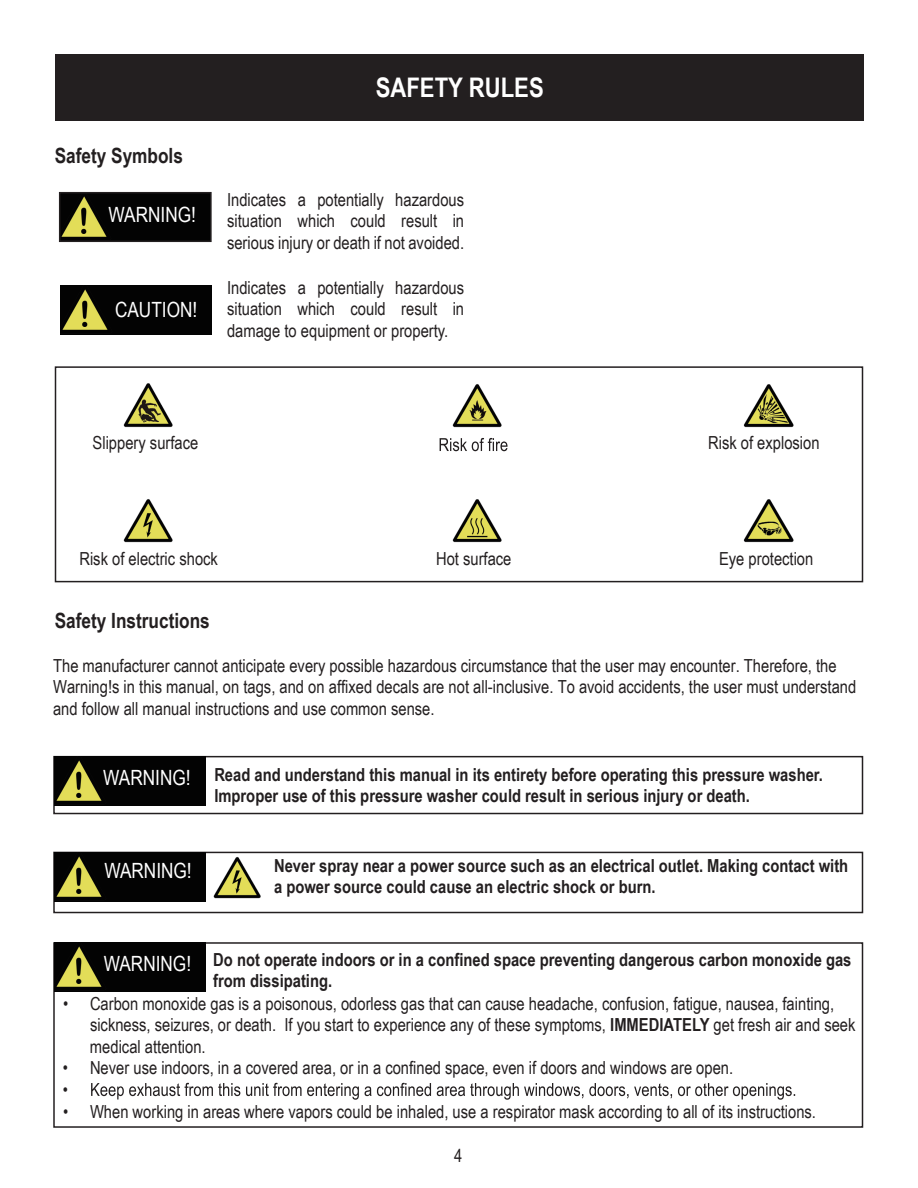
<style>
.page{position:relative;width:918px;height:1188px;background:#fff}
.page>*{position:absolute;margin:0;border:0;box-sizing:border-box;transform-origin:0 0}
.t1{font:700 27px "Arial Narrow";color:#fff}
.t2{font:21px "Arial Narrow";color:#fff}
.t3{font:700 21px "Arial Narrow";color:#231f20}
.t4{font:18px/21.6px "Arial Narrow";color:#231f20}
.t5{font:700 18px/21.6px "Arial Narrow";color:#231f20}
.s1{font-weight:700}
</style>
<div class="page">
<svg style="left:440px;top:438px;width:68px;height:13px"></svg>
<img style="left:123px;top:499px;width:50px;height:44px">
<img style="left:743px;top:384px;width:51px;height:44px">
<img style="left:452px;top:384px;width:50px;height:44px">
<img style="left:743px;top:499px;width:51px;height:44px">
<img style="left:452px;top:499px;width:50px;height:44px">
<img style="left:123px;top:383px;width:50px;height:45px">
<img style="left:62px;top:195px;width:147px;height:44px">
<div style="left:59px;top:192px;width:153px;height:50px;border:2px solid #231f20"></div>
<img style="left:61px;top:286px;width:151px;height:49px">
<div style="left:55px;top:366px;width:808px;height:216px;border:2px solid #231f20"></div>
<div style="left:53px;top:756px;width:810px;height:58px;border:2px solid #231f20"></div>
<div style="left:53px;top:852px;width:810px;height:61px;border:2px solid #231f20"></div>
<img style="left:213px;top:856px;width:48px;height:43px">
<img style="left:54px;top:757px;width:151px;height:48px">
<img style="left:54px;top:852px;width:151px;height:49px">
<svg style="left:91px;top:1083px;width:704px;height:17px"></svg>
<div style="left:53px;top:942px;width:810px;height:186px;border:2px solid #231f20"></div>
<img style="left:54px;top:943px;width:151px;height:49px">
<div style="left:56px;top:55px;width:808px;height:66px;background:#231f20"></div>
<p class="t3" style="left:55px;top:140px;width:130px">Safety Symbols</p>
<p class="t2" style="left:109px;top:199px;width:89px">WARNING!</p>
<p class="t2" style="left:115px;top:294px;width:84px">CAUTION!</p>
<h1 class="t1" style="left:376px;top:67px;width:170px">SAFETY RULES</h1>
<p class="t4" style="left:227px;top:188px;width:239px;text-align:justify">Indicates a potentially hazardous situation which could result in serious injury or death if not avoided.</p>
<p class="t4" style="left:227px;top:276px;width:239px;text-align:justify">Indicates a potentially hazardous situation which could result in damage to equipment or property.</p>
<p class="t4" style="left:93px;top:432px;width:107px">Slippery surface</p>
<p class="t4" style="left:708px;top:432px;width:113px">Risk of explosion</p>
<p class="t4" style="left:79px;top:547px;width:140px">Risk of electric shock</p>
<p class="t4" style="left:436px;top:547px;width:77px">Hot surface</p>
<p class="t4" style="left:719px;top:547px;width:96px">Eye protection</p>
<p class="t3" style="left:55px;top:604px;width:157px">Safety Instructions</p>
<p class="t4" style="left:53px;top:654px;width:805px">The manufacturer cannot anticipate every possible hazardous circumstance that the user may encounter. Therefore, the<br>Warning!s in this manual, on tags, and on affixed decals are not all-inclusive. To avoid accidents, the user must understand and follow all manual instructions and use common sense.</p>
<p class="t2" style="left:103px;top:762px;width:89px">WARNING!</p>
<p class="t5" style="left:214px;top:763px;width:610px">Read and understand this manual in its entirety before operating this pressure washer.<br>Improper use of this pressure washer could result in serious injury or death.</p>
<p class="t2" style="left:104px;top:855px;width:89px">WARNING!</p>
<p class="t5" style="left:274px;top:854px;width:576px">Never spray near a power source such as an electrical outlet. Making contact with a power source could cause an electric shock or burn.</p>
<p class="t2" style="left:104px;top:948px;width:89px">WARNING!</p>
<p class="t5" style="left:213px;top:948px;width:640px">Do not operate indoors or in a confined space preventing dangerous carbon monoxide gas</p>
<p class="t5" style="left:213px;top:969px;width:120px">from dissipating.</p>
<p class="t4" style="left:63px;top:992px;width:773px">• Carbon monoxide gas is a poisonous, odorless gas that can cause headache, confusion, fatigue, nausea, fainting,</p>
<p class="t4" style="left:90px;top:1013px;width:767px">sickness, seizures, or death. If you start to experience any of these symptoms, <span class="s1">IMMEDIATELY</span> get fresh air and seek medical attention.</p>
<p class="t4" style="left:90px;top:1056px;width:645px">Never use indoors, in a covered area, or in a confined space, even if doors and windows are open.</p>
<p class="t4" style="left:63px;top:1057px;width:7px">• •</p>
<p class="t4" style="left:63px;top:1100px;width:755px">• When working in areas where vapors could be inhaled, use a respirator mask according to all of its instructions.</p>
<p class="t4" style="left:454px;top:1144px;width:10px">4</p>
</div>
